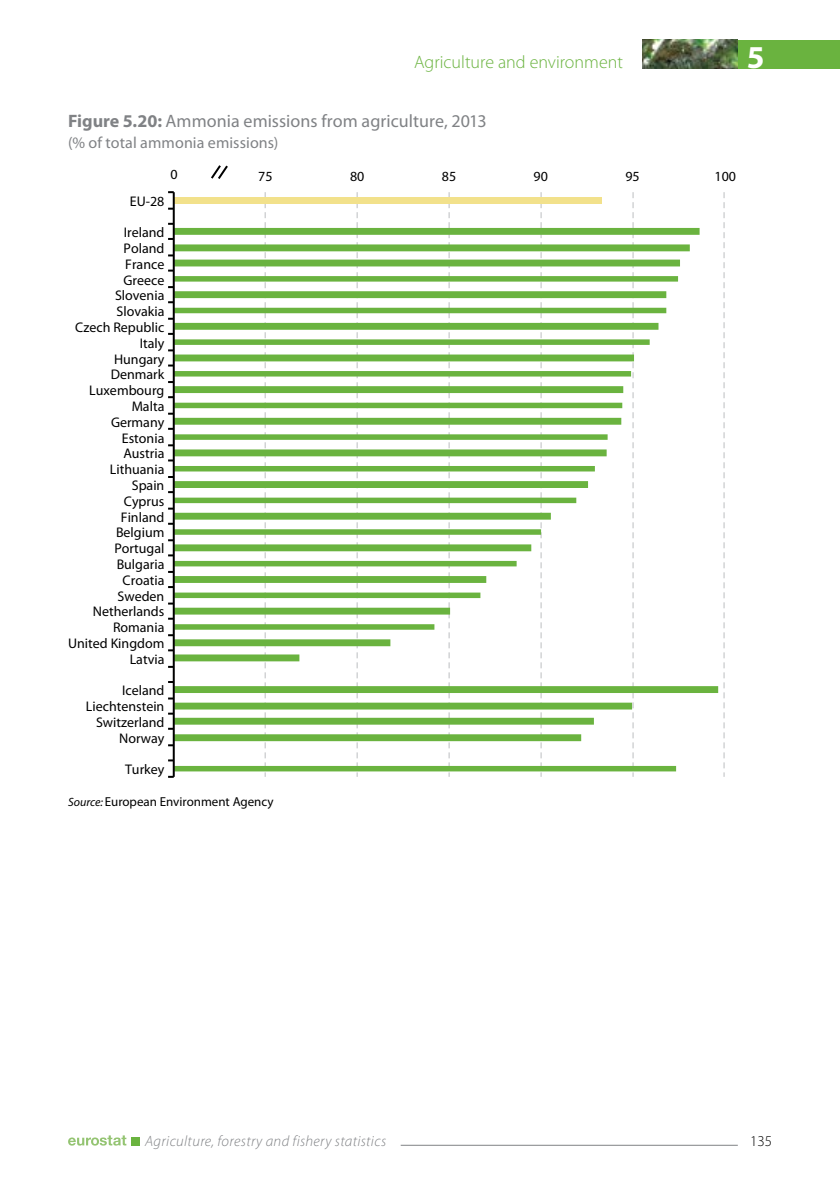
<style>
.page{position:relative;width:840px;height:1191px;background:#fff}
.page>*{position:absolute;margin:0;border:0;box-sizing:border-box;transform-origin:0 0}
.t1{font:700 32px "Myriad Pro";color:#fff}
.t2{font:18px "Myriad Pro";color:#808285}
.t3{font:300 18px "Myriad Pro";color:#6ab33f}
.t4{font:16px "Myriad Pro";letter-spacing:.005em;color:#808285}
.t5{font:italic 300 15px "Myriad Pro";letter-spacing:.025em;color:#808285}
.t6{font:300 15px "Myriad Pro";color:#000}
.t7{font:14px/15.8px "Myriad Pro";color:#000;text-align:right}
.t8{font:13px "Myriad Pro";color:#000}
.s1{font-weight:700}
.s2{font-family:"Myriad";font-style:italic;font-size:12px}
</style>
<div class="page">
<div style="left:737px;top:40px;width:102px;height:28px;background:#6ab33f"></div>
<svg style="left:68px;top:1135px;width:58px;height:10px"></svg>
<div style="left:131px;top:1137px;width:9px;height:8px;background:#6ab33f"></div>
<hr style="left:400px;top:1144px;width:337px;height:1px;background:#808285">
<img style="left:642px;top:40px;width:95px;height:28px">
<svg style="left:264px;top:192px;width:1px;height:585px"></svg>
<svg style="left:356px;top:192px;width:1px;height:585px"></svg>
<svg style="left:448px;top:192px;width:1px;height:585px"></svg>
<svg style="left:540px;top:192px;width:1px;height:585px"></svg>
<svg style="left:632px;top:192px;width:1px;height:585px"></svg>
<svg style="left:723px;top:192px;width:1px;height:585px"></svg>
<div style="left:174px;top:197px;width:427px;height:6px;background:#f2e18b"></div>
<svg style="left:175px;top:228px;width:542px;height:543px"></svg>
<hr style="left:173px;top:192px;width:2px;height:585px;background:#000">
<svg style="left:168px;top:191px;width:6px;height:2px"></svg>
<svg style="left:211px;top:165px;width:17px;height:14px"></svg>
<p class="t3" style="left:414px;top:51px;width:210px">Agriculture and environment</p>
<h1 class="t1" style="left:746px;top:37px;width:19px">5</h1>
<p class="t2" style="left:68px;top:110px;width:420px"><span class="s1">Figure 5.20:</span> Ammonia emissions from agriculture, 2013</p>
<p class="t4" style="left:68px;top:133px;width:212px">(% of total ammonia emissions)</p>
<p class="t7" style="left:258px;top:168px;width:16px">75</p>
<p class="t7" style="left:350px;top:168px;width:16px">80</p>
<p class="t7" style="left:441px;top:168px;width:16px">85</p>
<p class="t7" style="left:533px;top:168px;width:16px">90</p>
<p class="t7" style="left:625px;top:168px;width:16px">95</p>
<p class="t7" style="left:714px;top:168px;width:23px">100</p>
<p class="t7" style="left:130px;top:193px;width:36px">EU-28</p>
<p class="t7" style="left:68px;top:224px;width:98px">Ireland<br>Poland<br>France<br>Greece<br>Slovenia<br>Slovakia<br>Czech Republic<br>Italy<br>Hungary<br>Denmark<br>Luxembourg<br>Malta<br>Germany<br>Estonia<br>Austria<br>Lithuania<br>Spain<br>Cyprus<br>Finland<br>Belgium<br>Portugal<br>Bulgaria<br>Croatia<br>Sweden<br>Netherlands<br>Romania<br>United Kingdom<br>Latvia</p>
<p class="t7" style="left:86px;top:682px;width:80px">Iceland<br>Liechtenstein<br>Switzerland<br>Norway</p>
<p class="t7" style="left:125px;top:761px;width:41px">Turkey</p>
<p class="t7" style="left:170px;top:166px;width:9px">0</p>
<p class="t8" style="left:68px;top:793px;width:207px"><span class="s2">Source:</span> European Environment Agency</p>
<p class="t5" style="left:145px;top:1131px;width:242px">Agriculture, forestry and fishery statistics</p>
<p class="t6" style="left:749px;top:1131px;width:23px">135</p>
</div>
